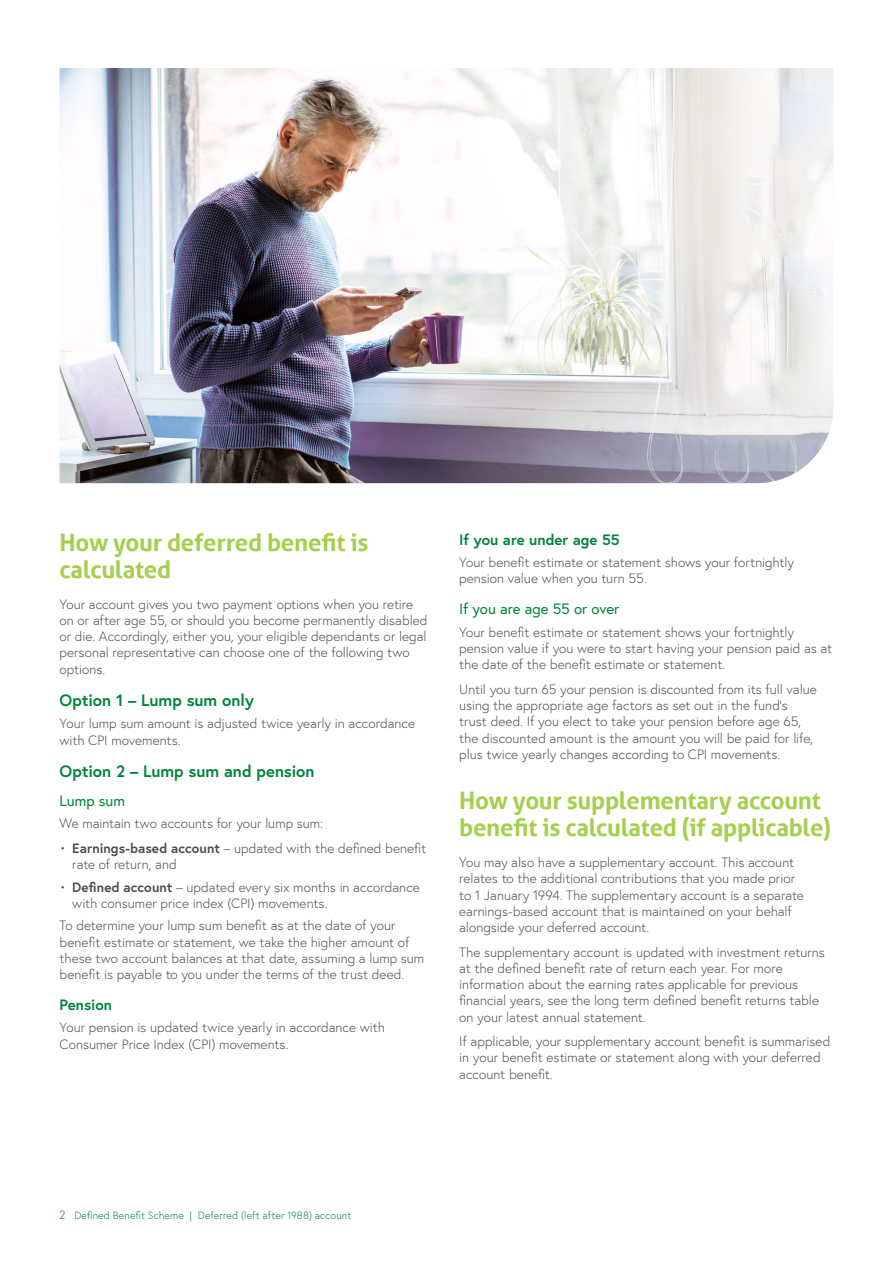
<style>
.page{position:relative;width:893px;height:1263px;background:#fff}
.page>*{position:absolute;margin:0;border:0;box-sizing:border-box;transform-origin:0 0}
.t1{font:700 24px/27px "Aller";letter-spacing:-.01em;color:#a5cf4d}
.t2{font:700 16.5px "Europa";color:#00843c}
.t3{font:15px "Europa";color:#00843c}
.t4{font:700 15px "Europa";color:#00843c}
.t5{font:300 13.5px/16.2px "Europa";color:#4d4d4f}
.t6{font:300 10.5px "Europa";letter-spacing:.015em;color:#00843c}
.s1{font-weight:700}
.s2{font-size:12px}
</style>
<div class="page">
<img style="left:60px;top:68px;width:773px;height:415px">
<h1 class="t1" style="left:60px;top:528px;width:310px">How your deferred benefit is calculated</h1>
<p class="t5" style="left:60px;top:596px;width:370px">Your account gives you two payment options when you retire on or after age 55, or should you become permanently disabled or die. Accordingly, either you, your eligible dependants or legal personal representative can choose one of the following two options.</p>
<p class="t2" style="left:60px;top:689px;width:196px">Option 1 – Lump sum only</p>
<p class="t5" style="left:60px;top:715px;width:357px">Your lump sum amount is adjusted twice yearly in accordance with CPI movements.</p>
<p class="t2" style="left:60px;top:760px;width:256px">Option 2 – Lump sum and pension</p>
<p class="t3" style="left:60px;top:791px;width:67px">Lump sum</p>
<p class="t5" style="left:60px;top:815px;width:265px">We maintain two accounts for your lump sum:</p>
<p class="t5" style="left:72px;top:840px;width:355px;text-indent:-13px">• <span class="s1">Earnings-based account</span> – updated with the defined benefit rate of return, and</p>
<p class="t5" style="left:72px;top:878px;width:349px;text-indent:-13px">• <span class="s1">Defined account</span> – updated every six months in accordance with consumer price index (CPI) movements.</p>
<p class="t5" style="left:60px;top:917px;width:366px">To determine your lump sum benefit as at the date of your benefit estimate or statement, we take the higher amount of these two account balances at that date, assuming a lump sum benefit is payable to you under the terms of the trust deed.</p>
<p class="t4" style="left:60px;top:994px;width:54px">Pension</p>
<p class="t5" style="left:60px;top:1019px;width:327px">Your pension is updated twice yearly in accordance with<br>Consumer Price Index (CPI) movements.</p>
<p class="t4" style="left:459px;top:529px;width:162px">If you are under age 55</p>
<p class="t5" style="left:459px;top:554px;width:336px">Your benefit estimate or statement shows your fortnightly pension value when you turn 55.</p>
<p class="t3" style="left:459px;top:599px;width:162px">If you are age 55 or over</p>
<p class="t5" style="left:459px;top:624px;width:374px">Your benefit estimate or statement shows your fortnightly pension value if you were to start having your pension paid as at the date of the benefit estimate or statement.</p>
<p class="t5" style="left:459px;top:681px;width:359px">Until you turn 65 your pension is discounted from its full value using the appropriate age factors as set out in the fund’s trust deed. If you elect to take your pension before age 65, the discounted amount is the amount you will be paid for life, plus twice yearly changes according to CPI movements.</p>
<h1 class="t1" style="left:459px;top:787px;width:373px">How your supplementary account benefit is calculated (if applicable)</h1>
<p class="t5" style="left:459px;top:854px;width:346px">You may also have a supplementary account. This account relates to the additional contributions that you made prior to 1 January 1994. The supplementary account is a separate earnings-based account that is maintained on your behalf alongside your deferred account.</p>
<p class="t5" style="left:459px;top:944px;width:367px">The supplementary account is updated with investment returns at the defined benefit rate of return each year. For more information about the earning rates applicable for previous financial years, see the long term defined benefit returns table on your latest annual statement.</p>
<p class="t5" style="left:459px;top:1033px;width:373px">If applicable, your supplementary account benefit is summarised in your benefit estimate or statement along with your deferred account benefit.</p>
<p class="t6" style="left:59px;top:1209px;width:294px"><span class="s2">2</span> Defined Benefit Scheme | Deferred (left after 1988) account</p>
</div>
